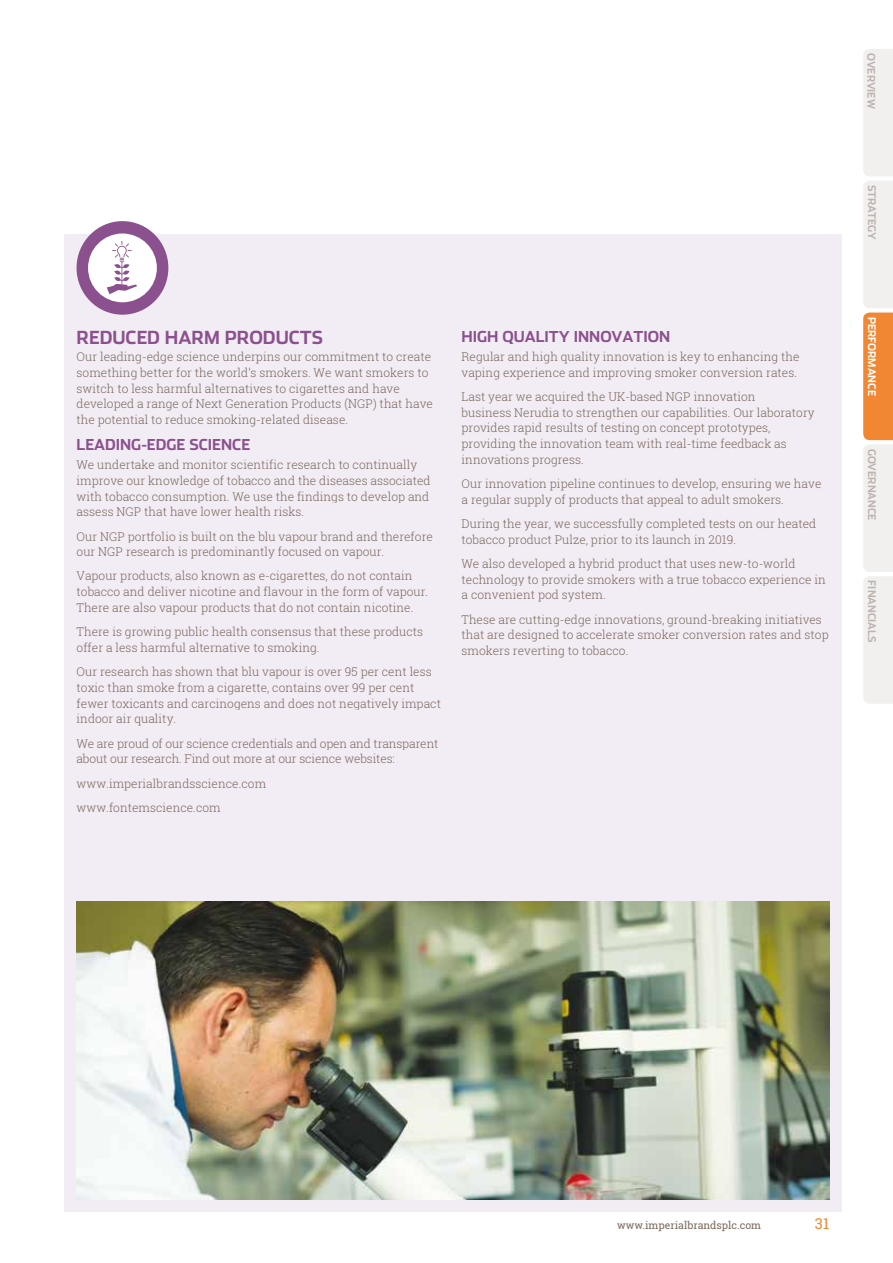
<style>
.page{position:relative;width:893px;height:1263px;background:#fff}
.page>*{position:absolute;margin:0;border:0;box-sizing:border-box;transform-origin:0 0}
.t1{font:700 18px "Stainless";color:#8b508e}
.t2{font:700 15px "Stainless";color:#8b508e}
.t3{font:15px "Roboto Slab";color:#f18732}
.t4{font:12px/15.8px "Roboto Slab";letter-spacing:.005em;color:#79695c}
.t5{font:700 10.5px "Stainless";color:#bcb4ae}
.t6{font:10.5px "Roboto Slab";letter-spacing:-.005em;color:#79695c}
.t7{font:10.5px "Roboto Slab";color:#79695c}
.t8{font:700 10.5px "Stainless";color:#fff}
</style>
<div class="page">
<div style="left:64px;top:234px;width:13px;height:81px;background:#f2ecf4"></div>
<div style="left:77px;top:234px;width:367px;height:81px;background:#f2ecf4"></div>
<div style="left:444px;top:234px;width:18px;height:81px;background:#f2ecf4"></div>
<div style="left:462px;top:234px;width:367px;height:81px;background:#f2ecf4"></div>
<div style="left:829px;top:234px;width:13px;height:81px;background:#f2ecf4"></div>
<div style="left:64px;top:315px;width:13px;height:12px;background:#f2ecf4"></div>
<div style="left:77px;top:315px;width:367px;height:12px;background:#f2ecf4"></div>
<div style="left:444px;top:315px;width:18px;height:12px;background:#f2ecf4"></div>
<div style="left:462px;top:315px;width:367px;height:12px;background:#f2ecf4"></div>
<div style="left:829px;top:315px;width:13px;height:12px;background:#f2ecf4"></div>
<div style="left:64px;top:327px;width:13px;height:575px;background:#f2ecf4"></div>
<div style="left:77px;top:327px;width:367px;height:575px;background:#f2ecf4"></div>
<div style="left:444px;top:327px;width:18px;height:575px;background:#f2ecf4"></div>
<div style="left:462px;top:327px;width:367px;height:575px;background:#f2ecf4"></div>
<div style="left:829px;top:327px;width:13px;height:575px;background:#f2ecf4"></div>
<div style="left:64px;top:902px;width:13px;height:297px;background:#f2ecf4"></div>
<div style="left:829px;top:902px;width:13px;height:297px;background:#f2ecf4"></div>
<div style="left:64px;top:1199px;width:13px;height:13px;background:#f2ecf4"></div>
<div style="left:77px;top:1199px;width:367px;height:13px;background:#f2ecf4"></div>
<div style="left:444px;top:1199px;width:18px;height:13px;background:#f2ecf4"></div>
<div style="left:462px;top:1199px;width:367px;height:13px;background:#f2ecf4"></div>
<div style="left:829px;top:1199px;width:13px;height:13px;background:#f2ecf4"></div>
<div style="left:77px;top:221px;width:91px;height:94px;background:#8b508e;border-radius:50%"></div>
<div style="left:88px;top:233px;width:69px;height:69px;background:#fff;border-radius:50%"></div>
<svg style="left:107px;top:241px;width:30px;height:53px"></svg>
<img style="left:77px;top:901px;width:752px;height:298px">
<svg style="left:863px;top:49px;width:30px;height:655px"></svg>
<h1 class="t1" style="left:77px;top:327px;width:248px">REDUCED HARM PRODUCTS</h1>
<p class="t4" style="left:77px;top:348px;width:358px">Our leading-edge science underpins our commitment to create something better for the world’s smokers. We want smokers to switch to less harmful alternatives to cigarettes and have developed a range of Next Generation Products (NGP) that have the potential to reduce smoking-related disease.</p>
<p class="t2" style="left:77px;top:435px;width:175px">LEADING-EDGE SCIENCE</p>
<p class="t4" style="left:77px;top:456px;width:356px">We undertake and monitor scientific research to continually improve our knowledge of tobacco and the diseases associated with tobacco consumption. We use the findings to develop and assess NGP that have lower health risks.</p>
<p class="t4" style="left:77px;top:528px;width:358px">Our NGP portfolio is built on the blu vapour brand and therefore our NGP research is predominantly focused on vapour.</p>
<p class="t4" style="left:77px;top:568px;width:353px">Vapour products, also known as e-cigarettes, do not contain tobacco and deliver nicotine and flavour in the form of vapour.<br>There are also vapour products that do not contain nicotine.</p>
<p class="t4" style="left:77px;top:624px;width:348px">There is growing public health consensus that these products offer a less harmful alternative to smoking.</p>
<p class="t4" style="left:77px;top:664px;width:366px">Our research has shown that blu vapour is over 95 per cent less toxic than smoke from a cigarette, contains over 99 per cent fewer toxicants and carcinogens and does not negatively impact indoor air quality.</p>
<p class="t4" style="left:77px;top:735px;width:363px">We are proud of our science credentials and open and transparent about our research. Find out more at our science websites:</p>
<p class="t4" style="left:77px;top:771px;width:191px;line-height:24.2px">www.imperialbrandsscience.com www.fontemscience.com</p>
<p class="t2" style="left:462px;top:327px;width:210px">HIGH QUALITY INNOVATION</p>
<p class="t4" style="left:462px;top:348px;width:339px">Regular and high quality innovation is key to enhancing the vaping experience and improving smoker conversion rates.</p>
<p class="t4" style="left:462px;top:388px;width:355px">Last year we acquired the UK-based NGP innovation<br>business Nerudia to strengthen our capabilities. Our laboratory provides rapid results of testing on concept prototypes, providing the innovation team with real-time feedback as innovations progress.</p>
<p class="t4" style="left:462px;top:475px;width:361px">Our innovation pipeline continues to develop, ensuring we have a regular supply of products that appeal to adult smokers.</p>
<p class="t4" style="left:462px;top:515px;width:356px">During the year, we successfully completed tests on our heated tobacco product Pulze, prior to its launch in 2019.</p>
<p class="t4" style="left:462px;top:555px;width:366px">We also developed a hybrid product that uses new-to-world technology to provide smokers with a true tobacco experience in a convenient pod system.</p>
<p class="t4" style="left:462px;top:611px;width:369px">These are cutting-edge innovations, ground-breaking initiatives that are designed to accelerate smoker conversion rates and stop smokers reverting to tobacco.</p>
<p class="t5" style="left:878px;top:53px;width:57px;rotate:90deg">OVERVIEW</p>
<p class="t5" style="left:878px;top:185px;width:56px;rotate:90deg">STRATEGY</p>
<p class="t8" style="left:878px;top:317px;width:80px;rotate:90deg">PERFORMANCE</p>
<p class="t5" style="left:878px;top:449px;width:73px;rotate:90deg">GOVERNANCE</p>
<p class="t5" style="left:878px;top:580px;width:64px;rotate:90deg">FINANCIALS</p>
<p class="t7" style="left:617px;top:1218px;width:146px">www.imperialbrandsplc.com</p>
<p class="t3" style="left:815px;top:1213px;width:16px">31</p>
<p class="t6" style="left:604px;top:1217px;width:144px">www.imperialbrandsplc.com</p>
</div>
